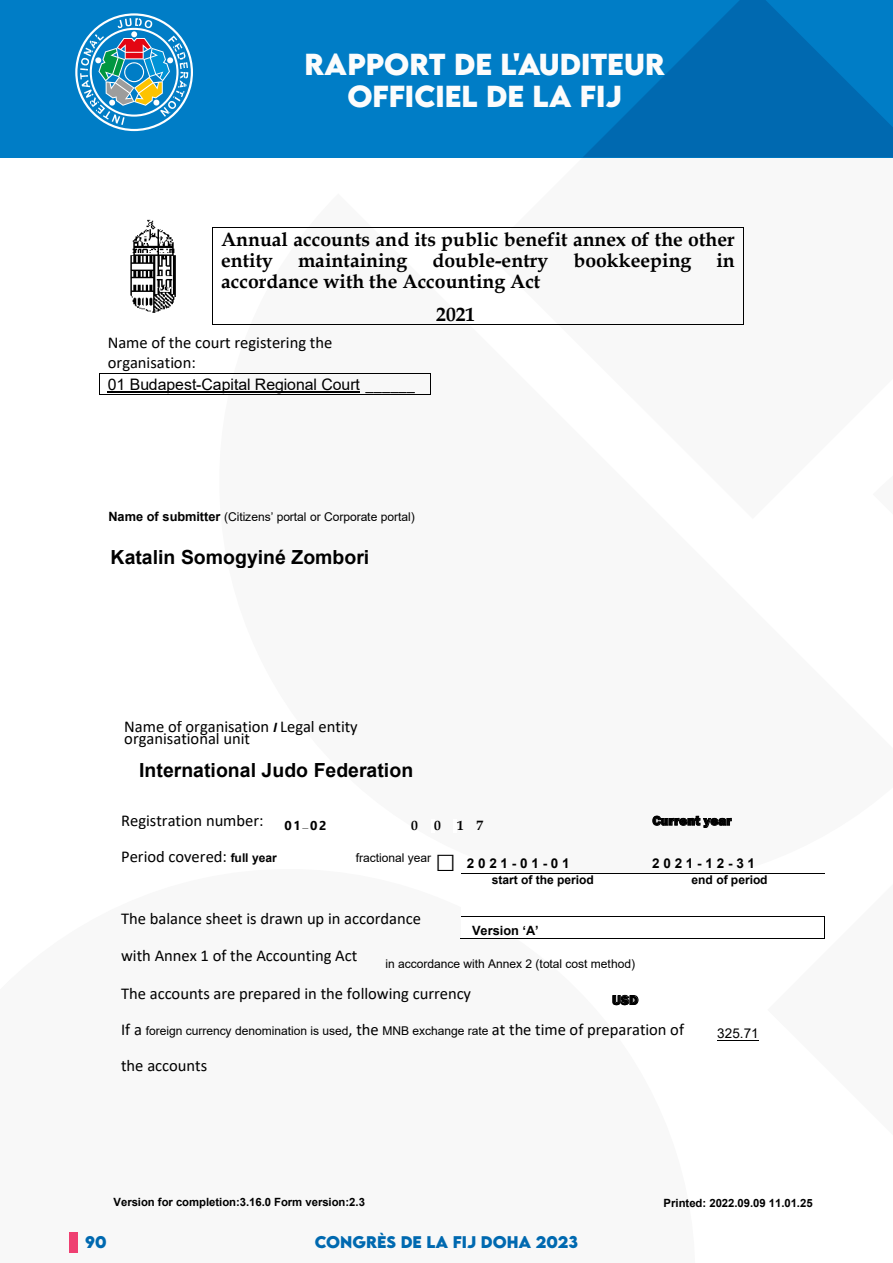
<style>
.page{position:relative;width:893px;height:1263px;background:#fff}
.page>*{position:absolute;margin:0;border:0;box-sizing:border-box;transform-origin:0 0}
.Page_headtitle{font:700 27px "LEMONMILK";color:#fcfcfc}
.t1{font:700 19.5px/20.9px "Book Antiqua";color:#000}
.t2{font:700 19.5px "Arial";color:#000}
.t3{font:16.5px/20.1px "Calibri";color:#000}
.t4{font:15.9px "Arial";color:#000}
.t5{font:700 15px "LEMONMILK";color:#0069b0}
.t6{font:700 13.5px "Arial";color:#000}
.t7{font:800 13.5px "Franklin Gothic";color:#000}
.t8{font:13.5px "Arial";color:#000}
.t9{font:700 13.5px "Book Antiqua";color:#000}
.t10{font:700 12.75px "Arial";color:#000}
.t11{font:700 12.75px "Segoe UI";color:#000}
.t12{font:12px "Arial";letter-spacing:-.005em;color:#000}
.t13{font:700 12px "Arial";color:#000}
.t14{font:700 11.4px "Arial";letter-spacing:-.01em;color:#000}
.s1{font-family:"Calibri";font-size:16.5px}
.s2{font-weight:700;font-size:12.75px}
.s3{font-family:"Arial";font-weight:700;font-style:italic;font-size:12.75px}
.s4{font-family:"Arial";font-weight:400;font-size:6px}
.s5{font-family:"Arial";font-weight:700;font-size:12px}
.s6{font-weight:400;font-size:34.5px}
</style>
<div class="page">
<div style="left:0;top:0;width:893px;height:157px;background:#007dc6"></div>
<svg style="left:583px;top:0;width:310px;height:157px;fill:#0069b0"></svg>
<svg style="left:75px;top:13px;width:118px;height:118px"></svg>
<div style="left:69px;top:1232px;width:8px;height:20px;background:#ef3f71"></div>
<hr style="left:213px;top:227px;width:530px;height:1px;background:#000">
<svg style="left:212px;top:227px;width:1px;height:44px"></svg>
<svg style="left:743px;top:227px;width:1px;height:44px"></svg>
<hr style="left:213px;top:324px;width:530px;height:1px;background:#000">
<hr style="left:212px;top:271px;width:1px;height:53px;background:#000">
<hr style="left:743px;top:271px;width:1px;height:53px;background:#000">
<hr style="left:108px;top:391px;width:252px;height:1px;background:#000">
<hr style="left:100px;top:373px;width:330px;height:1px;background:#000">
<hr style="left:100px;top:395px;width:330px;height:1px;background:#000">
<svg style="left:99px;top:373px;width:1px;height:22px"></svg>
<svg style="left:430px;top:373px;width:1px;height:22px"></svg>
<hr style="left:461px;top:873px;width:207px;height:1px;background:#000">
<hr style="left:669px;top:873px;width:155px;height:1px;background:#000">
<hr style="left:461px;top:916px;width:207px;height:1px;background:#000">
<hr style="left:669px;top:916px;width:155px;height:1px;background:#000">
<hr style="left:460px;top:938px;width:208px;height:1px;background:#000">
<hr style="left:668px;top:938px;width:156px;height:1px;background:#000">
<svg style="left:824px;top:916px;width:1px;height:23px"></svg>
<hr style="left:717px;top:1039px;width:41px;height:1px;background:#000">
<img style="left:130px;top:219px;width:46px;height:94px">
<p class="Page_headtitle" style="left:304px;top:46px;width:360px">RAPPORT DE L'AUDITEUR</p>
<p class="Page_headtitle" style="left:347px;top:78px;width:276px">OFFICIEL DE LA FIJ</p>
<p class="t1" style="left:221px;top:229px;width:515px">Annual accounts and its public benefit annex of the other entity</p>
<p class="t1" style="left:298px;top:250px;width:111px">maintaining</p>
<p class="t1" style="left:432px;top:250px;width:117px">double-entry</p>
<p class="t1" style="left:573px;top:250px;width:119px">bookkeeping</p>
<p class="t1" style="left:716px;top:250px;width:20px">in</p>
<p class="t1" style="left:436px;top:265px;width:106px;line-height:32.7px;text-indent:-215px">accordance with the Accounting Act<br>2021</p>
<p class="t3" style="left:108px;top:332px;width:226px">Name of the court registering the organisation:</p>
<p class="t4" style="left:108px;top:373px;width:309px">01 Budapest-Capital Regional Court <span class="s1">______</span></p>
<p class="t12" style="left:108px;top:509px;width:308px"><span class="s2">Name of submitter</span> (Citizens’ portal or Corporate portal)</p>
<p class="t2" style="left:111px;top:543px;width:260px">Katalin Somogyiné Zombori</p>
<p class="t3" style="left:124px;top:719px;width:235px;line-height:12.8px">Name of organisation <span class="s3">I</span> Legal entity organisational unit</p>
<p class="t2" style="left:139px;top:756px;width:275px">International Judo Federation</p>
<p class="t3" style="left:121px;top:810px;width:144px">Registration number:</p>
<p class="t11" style="left:285px;top:813px;width:43px">01<span class="s4">—</span>02</p>
<p class="t9" style="left:411px;top:816px;width:74px">0017</p>
<p class="t7" style="left:652px;top:812px;width:80px">Current year</p>
<p class="t3" style="left:121px;top:846px;width:157px">Period covered: <span class="s5">full year</span></p>
<p class="t12" style="left:356px;top:850px;width:77px">fractional year</p>
<p class="t6" style="left:435px;top:854px;width:136px"><span class="s6">□</span> 2 0 2 1 -0 1 -0 1</p>
<p class="t6" style="left:652px;top:854px;width:104px">2 0 2 1 -1 2 -3 1</p>
<p class="t13" style="left:492px;top:871px;width:104px">start of the period</p>
<p class="t13" style="left:691px;top:871px;width:78px">end of period</p>
<p class="t10" style="left:472px;top:922px;width:68px">Version ‘A’</p>
<p class="t12" style="left:385px;top:955px;width:251px">in accordance with Annex 2 (total cost method)</p>
<p class="t7" style="left:612px;top:991px;width:28px">USD</p>
<p class="t3" style="left:121px;top:908px;width:302px">The balance sheet is drawn up in accordance</p>
<p class="t3" style="left:121px;top:945px;width:238px">with Annex 1 of the Accounting Act</p>
<p class="t3" style="left:121px;top:983px;width:352px">The accounts are prepared in the following currency</p>
<p class="t12" style="left:121px;top:1022px;width:565px"><span class="s1">If a</span> foreign currency denomination is used<span class="s1">, the</span> MNB exchange rate <span class="s1">at the time of preparation of</span></p>
<p class="t3" style="left:121px;top:1055px;width:88px">the accounts</p>
<p class="t8" style="left:717px;top:1024px;width:43px">325.71</p>
<p class="t14" style="left:114px;top:1194px;width:253px">Version for completion:3.16.0 Form version:2.3</p>
<p class="t14" style="left:664px;top:1194px;width:151px">Printed: 2022.09.09 11.01.25</p>
<p class="t5" style="left:85px;top:1232px;width:23px">90</p>
<p class="t5" style="left:315px;top:1232px;width:265px">CONGRÈS DE LA FIJ DOHA 2023</p>
</div>
